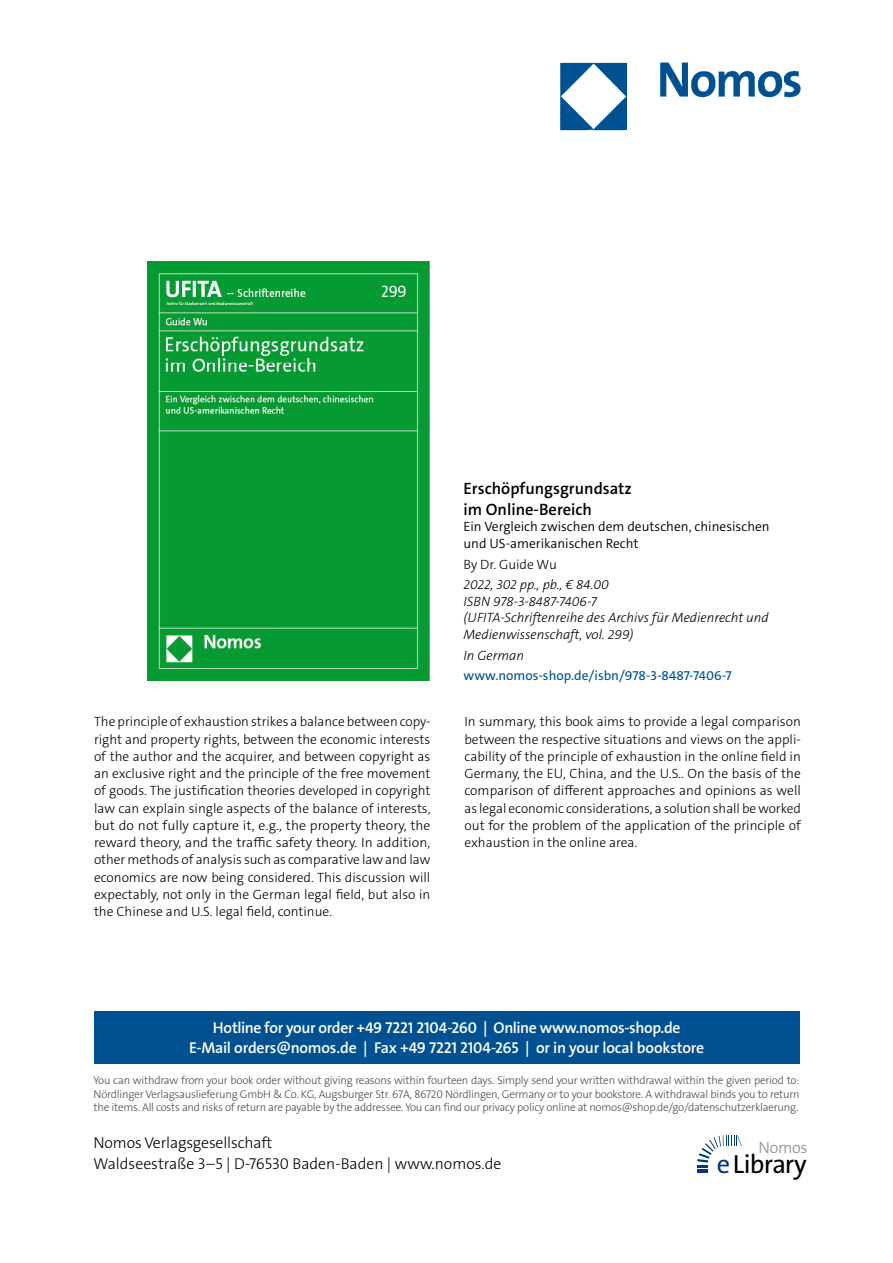
<style>
.page{position:relative;width:893px;height:1263px;background:#fff}
.page>*{position:absolute;margin:0;border:0;box-sizing:border-box;transform-origin:0 0}
.t1{font:26.4px "The Sans Os F";letter-spacing:-.03em;color:#000}
.t2{font:600 16.5px/21px "The Sans C5";color:#000}
.t3{font:300 16.2px "The Sans Os F";letter-spacing:-.02em;color:#87888a}
.t4{font:600 15.75px/21px "The Sans Os F";letter-spacing:-.02em;color:#fff;text-align:center}
.t5{font:300 15.75px/21px "The Sans Os F";color:#000}
.t6{font:300 13.5px/17.2px "The Sans C5";color:#000;text-align:justify}
.t7{font:italic 300 13.5px/16.5px "The Sans C5";color:#000}
.t8{font:300 13.5px/16.5px "The Sans C5";color:#000}
.t9{font:13.5px "The Sans C5";color:#005192}
.t10{font:300 11.25px/13.5px "The Sans Os F";letter-spacing:-.02em;color:#4b4b4d;text-align:justify}
.s1{color:#003882}
</style>
<div class="page">
<div style="left:94px;top:1011px;width:705px;height:52px;background:#005192"></div>
<svg style="left:697px;top:1135px;width:45px;height:38px"></svg>
<img style="left:559px;top:62px;width:242px;height:69px">
<img style="left:147px;top:262px;width:283px;height:419px">
<p class="t2" style="left:463px;top:478px;width:170px">Erschöpfungsgrundsatz im Online-Bereich</p>
<p class="t8" style="left:463px;top:519px;width:308px">Ein Vergleich zwischen dem deutschen, chinesischen und US-amerikanischen Recht</p>
<p class="t6" style="left:463px;top:555px;width:95px">By Dr. Guide Wu</p>
<p class="t7" style="left:463px;top:577px;width:307px">2022, 302 pp., pb., € 84.00<br>ISBN 978-3-8487-7406-7<br>(UFITA-Schriftenreihe des Archivs für Medienrecht und Medienwissenschaft, vol. 299)</p>
<p class="t7" style="left:463px;top:647px;width:62px">In German</p>
<p class="t9" style="left:463px;top:667px;width:270px">www.nomos-shop.de/isbn/978-3-8487-7406-7</p>
<p class="t6" style="left:94px;top:713px;width:338px">The principle of exhaustion strikes a balance between copy&shy;right and property rights, between the economic interests of the author and the acquirer, and between copyright as an exclusive right and the principle of the free movement of goods. The justification theories developed in copyright law can explain single aspects of the balance of interests, but do not fully capture it, e.g., the property theory, the reward theory, and the traffic safety theory. In addition, other methods of analysis such as comparative law and law economics are now being considered. This discussion will expectably, not only in the German legal field, but also in the Chinese and U.S. legal field, continue.</p>
<p class="t6" style="left:464px;top:713px;width:338px">In summary, this book aims to provide a legal comparison between the respective situations and views on the appli&shy;cability of the principle of exhaustion in the online field in Germany, the EU, China, and the U.S.. On the basis of the comparison of different approaches and opinions as well as legal economic considerations, a solution shall be worked out for the problem of the application of the principle of exhaustion in the online area.</p>
<p class="t4" style="left:189px;top:1017px;width:517px">Hotline for your order +49 7221 2104-260 | Online www.nomos-shop.de<br>E-Mail orders@nomos.de | Fax +49 7221 2104-265 | or in your local bookstore</p>
<p class="t10" style="left:94px;top:1074px;width:708px">You can withdraw from your book order without giving reasons within fourteen days. Simply send your written withdrawal within the given period to:<br>Nördlinger Verlagsauslieferung GmbH &amp; Co. KG, Augsburger Str. 67A, 86720 Nördlingen, Germany or to your bookstore. A withdrawal binds you to return the items. All costs and risks of return are payable by the addressee. You can find our privacy policy online at nomos@shop.de/go/datenschutzerklaerung.</p>
<p class="t5" style="left:94px;top:1133px;width:409px">Nomos Verlagsgesellschaft<br>Waldseestraße 3–5 | D-76530 Baden-Baden | www.nomos.de</p>
<p class="t3" style="left:758px;top:1137px;width:51px">Nomos</p>
<h1 class="t1" style="left:717px;top:1153px;width:91px"><span class="s1">e</span>Library</h1>
</div>
